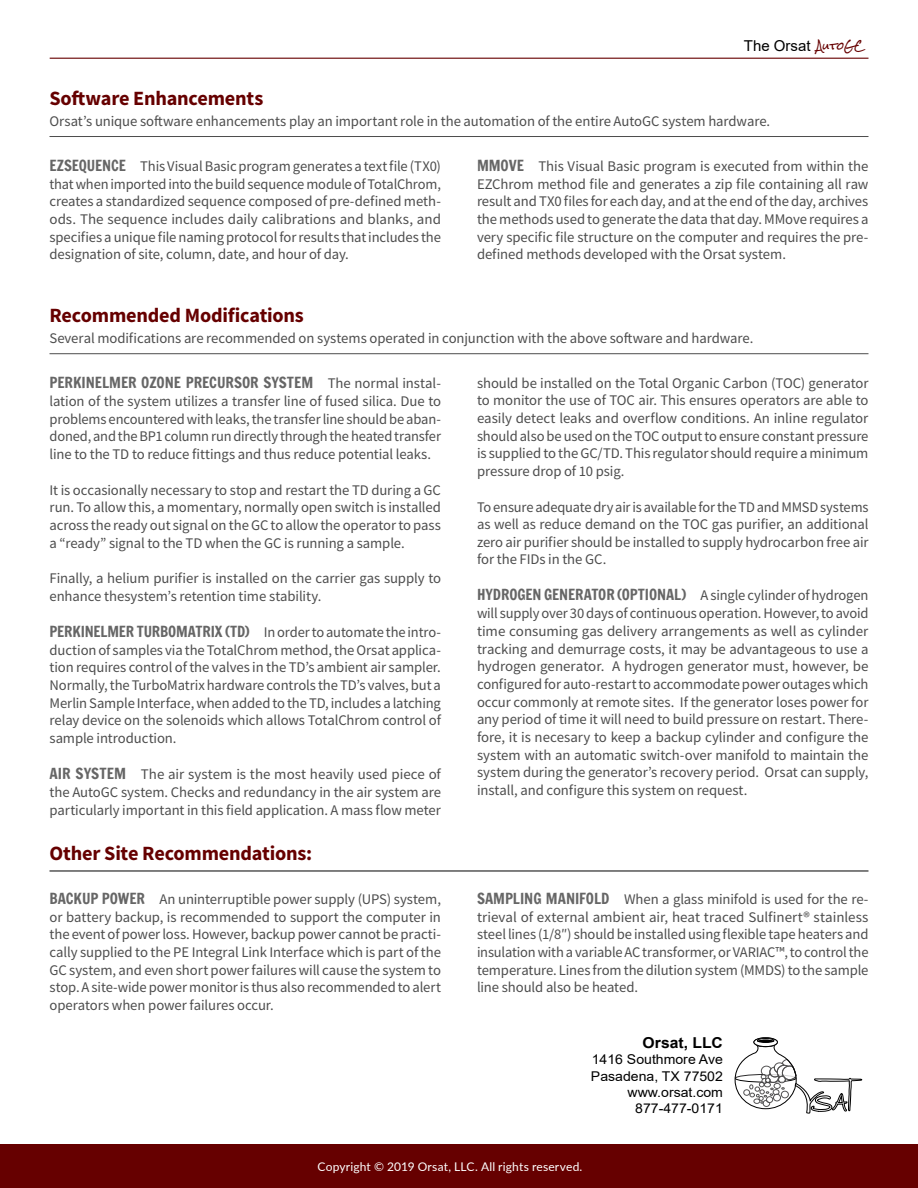
<style>
.page{position:relative;width:918px;height:1188px;background:#fff}
.page>*{position:absolute;margin:0;border:0;box-sizing:border-box;transform-origin:0 0}
.t1{font:700 20.25px "Source Sans Pro";letter-spacing:-.01em;color:#600}
.t2{font:15px "Francois One";letter-spacing:-.005em;color:#666}
.t3{font:15px "Arial";color:#000}
.t4{font:700 15px "Arial";color:#000;scale:1.04 1}
.t5{font:14.7px/17.7px "Source Sans Pro";letter-spacing:-.005em;color:#4d4d4d;text-align:justify}
.t6{font:13.5px/16.2px "Arial";color:#000;text-align:right;scale:1.04 1}
.t7{font:12px "Lato";letter-spacing:.015em;color:#fff}
.s1{font-family:"Rock Salt";font-size:10.5px;color:#600}
.s2{font-family:"Francois One";font-size:15px;color:#666}
.s3{font-family:"Source Sans Pro";font-size:14.7px;color:#4d4d4d}
</style>
<div class="page">
<div style="left:0;top:1144px;width:918px;height:44px;background:#600"></div>
<svg style="left:735px;top:1037px;width:127px;height:76px"></svg>
<div style="left:758px;top:1040px;width:15px;height:3px;border:1px solid #000;border-radius:50%"></div>
<hr style="left:50px;top:58px;width:818px;height:1px;background:#600">
<hr style="left:50px;top:136px;width:818px;height:1px;background:#4d4d4d">
<hr style="left:50px;top:353px;width:818px;height:1px;background:#4d4d4d">
<hr style="left:50px;top:871px;width:818px;height:1px;background:#000">
<p class="t3" style="left:744px;top:35px;width:122px">The Orsat <span class="s1">AutoGC</span></p>
<h1 class="t1" style="left:50px;top:85px;width:215px">Software Enhancements</h1>
<p class="t5" style="left:50px;top:112px;width:722px">Orsat’s unique software enhancements play an important role in the automation of the entire AutoGC system hardware.</p>
<p class="t5" style="left:50px;top:157px;width:393px"><span class="s2">EZSEQUENCE</span> This Visual Basic program generates a text file (TX0) that when imported into the build sequence module of TotalChrom, creates a standardized sequence composed of pre-defined meth&shy;ods. The sequence includes daily calibrations and blanks, and specifies a unique file naming protocol for results that includes the designation of site, column, date, and hour of day.</p>
<p class="t5" style="left:477px;top:157px;width:393px"><span class="s2">MMOVE</span> This Visual Basic program is executed from within the EZChrom method file and generates a zip file containing all raw result and TX0 files for each day, and at the end of the day, archives the methods used to generate the data that day. MMove requires a very specific file structure on the computer and requires the pre&shy;defined methods developed with the Orsat system.</p>
<h1 class="t1" style="left:50px;top:302px;width:256px">Recommended Modifications</h1>
<p class="t5" style="left:50px;top:329px;width:705px">Several modifications are recommended on systems operated in conjunction with the above software and hardware.</p>
<p class="t2" style="left:50px;top:372px;width:393px">PERKINELMER OZONE PRECURSOR SYSTEM <span class="s3">The normal instal-</span></p>
<p class="t5" style="left:50px;top:392px;width:393px">lation of the system utilizes a transfer line of fused silica. Due to problems encountered with leaks, the transfer line should be aban&shy;doned, and the BP1 column run directly through the heated transfer line to the TD to reduce fittings and thus reduce potential leaks.</p>
<p class="t5" style="left:50px;top:481px;width:393px">It is occasionally necessary to stop and restart the TD during a GC run. To allow this, a momentary, normally open switch is installed across the ready out signal on the GC to allow the operator to pass a “ready” signal to the TD when the GC is running a sample.</p>
<p class="t5" style="left:50px;top:569px;width:393px">Finally, a helium purifier is installed on the carrier gas supply to enhance thesystem’s retention time stability.</p>
<p class="t2" style="left:50px;top:620px;width:393px">PERKINELMER TURBOMATRIX (TD) <span class="s3">In order to automate the intro-</span></p>
<p class="t5" style="left:50px;top:641px;width:393px">duction of samples via the TotalChrom method, the Orsat applica&shy;tion requires control of the valves in the TD’s ambient air sampler.<br>Normally, the TurboMatrix hardware controls the TD’s valves, but a Merlin Sample Interface, when added to the TD, includes a latching relay device on the solenoids which allows TotalChrom control of sample introduction.</p>
<p class="t5" style="left:50px;top:765px;width:393px"><span class="s2">AIR SYSTEM</span> The air system is the most heavily used piece of the AutoGC system. Checks and redundancy in the air system are particularly important in this field application. A mass flow meter</p>
<p class="t5" style="left:477px;top:374px;width:393px">should be installed on the Total Organic Carbon (TOC) generator to monitor the use of TOC air. This ensures operators are able to easily detect leaks and overflow conditions. An inline regulator should also be used on the TOC output to ensure constant pressure is supplied to the GC/TD. This regulator should require a minimum pressure drop of 10 psig.</p>
<p class="t5" style="left:477px;top:498px;width:393px">To ensure adequate dry air is available for the TD and MMSD systems as well as reduce demand on the TOC gas purifier, an additional zero air purifier should be installed to supply hydrocarbon free air for the FIDs in the GC.</p>
<p class="t2" style="left:477px;top:584px;width:393px">HYDROGEN GENERATOR (OPTIONAL) <span class="s3">A single cylinder of hydrogen</span></p>
<p class="t5" style="left:477px;top:605px;width:393px">will supply over 30 days of continuous operation. However, to avoid time consuming gas delivery arrangements as well as cylinder tracking and demurrage costs, it may be advantageous to use a hydrogen generator. A hydrogen generator must, however, be configured for auto-restart to accommodate power outages which occur commonly at remote sites. If the generator loses power for any period of time it will need to build pressure on restart. There&shy;fore, it is necesary to keep a backup cylinder and configure the system with an automatic switch-over manifold to maintain the system during the generator’s recovery period. Orsat can supply, install, and configure this system on request.</p>
<h1 class="t1" style="left:50px;top:840px;width:264px">Other Site Recommendations:</h1>
<p class="t5" style="left:50px;top:890px;width:393px"><span class="s2">BACKUP POWER</span> An uninterruptible power supply (UPS) system, or battery backup, is recommended to support the computer in the event of power loss. However, backup power cannot be practi&shy;cally supplied to the PE Integral Link Interface which is part of the GC system, and even short power failures will cause the system to stop. A site-wide power monitor is thus also recommended to alert operators when power failures occur.</p>
<p class="t5" style="left:477px;top:890px;width:393px"><span class="s2">SAMPLING MANIFOLD</span> When a glass minifold is used for the re&shy;trieval of external ambient air, heat traced Sulfinert® stainless steel lines (1/8″) should be installed using flexible tape heaters and insulation with a variable AC transformer, or VARIAC™, to control the temperature. Lines from the dilution system (MMDS) to the sample line should also be heated.</p>
<p class="t4" style="left:643px;top:1032px;width:79px">Orsat, LLC</p>
<p class="t6" style="left:591px;top:1052px;width:128px">1416 Southmore Ave<br>Pasadena, TX 77502 www.orsat.com<br>877-477-0171</p>
<p class="t7" style="left:318px;top:1158px;width:266px">Copyright © 2019 Orsat, LLC. All rights reserved.</p>
</div>
